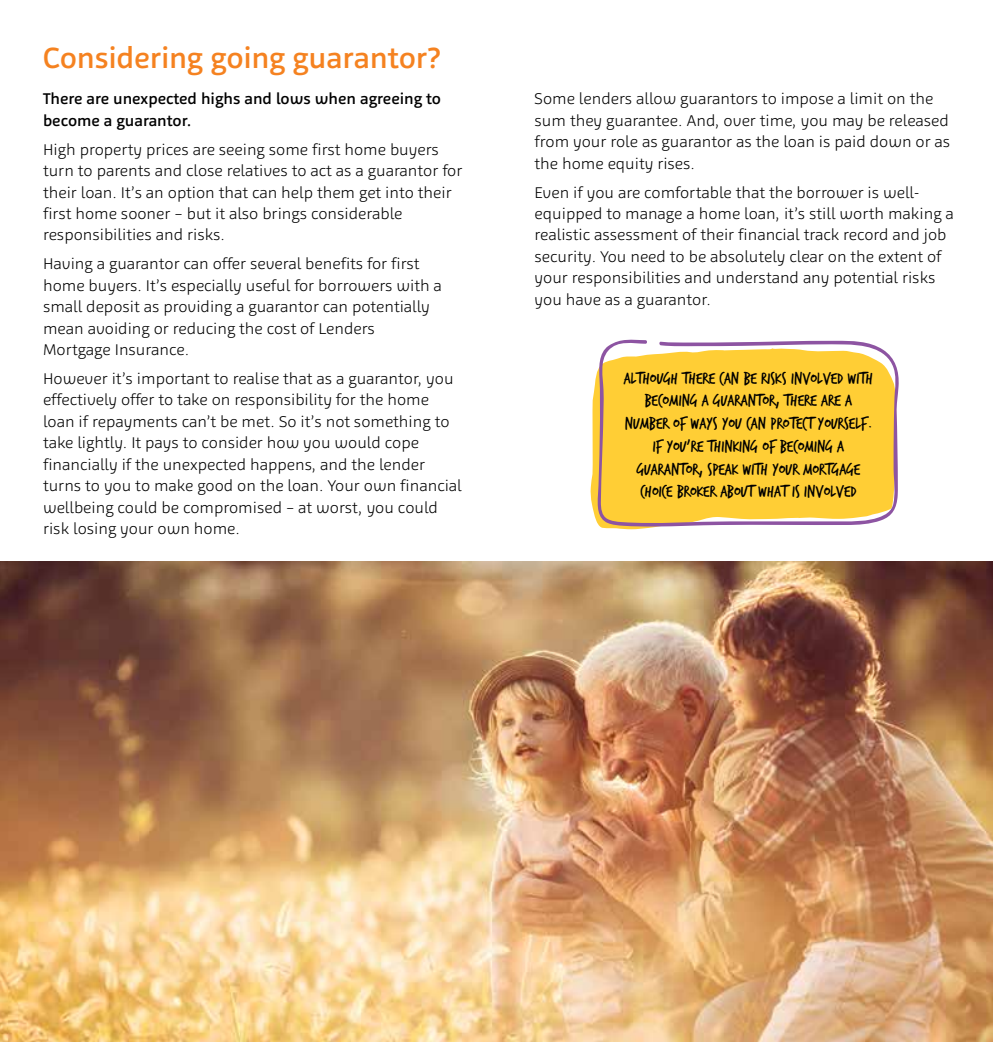
<style>
.page{position:relative;width:993px;height:1042px;background:#fff}
.page>*{position:absolute;margin:0;border:0;box-sizing:border-box;transform-origin:0 0}
.t1{font:500 29.75px "Agile";letter-spacing:-.01em;color:#f58220}
.t2{font:17.5px/22.8px "Trash Hand";color:#000;text-align:center}
.t3{font:300 15.75px/21.3px "Agile";color:#000}
.t4{font:500 15.75px/21.3px "Agile";color:#000}
</style>
<div class="page">
<img style="left:0;top:561px;width:992px;height:481px">
<svg style="left:590px;top:377px;width:89px;height:152px"></svg>
<svg style="left:596px;top:339px;width:303px;height:187px;background:#f8cb4b"></svg>
<h1 class="t1" style="left:43px;top:40px;width:400px">Considering going guarantor?</h1>
<p class="t4" style="left:43px;top:88px;width:399px">There are unexpected highs and lows when agreeing to become a guarantor.</p>
<p class="t3" style="left:43px;top:138px;width:420px">High property prices are seeing some first home buyers turn to parents and close relatives to act as a guarantor for their loan. It’s an option that can help them get into their first home sooner – but it also brings considerable responsibilities and risks.</p>
<p class="t3" style="left:43px;top:253px;width:400px">Having a guarantor can offer several benefits for first home buyers. It’s especially useful for borrowers with a small deposit as providing a guarantor can potentially mean avoiding or reducing the cost of Lenders Mortgage Insurance.</p>
<p class="t3" style="left:43px;top:368px;width:420px">However it’s important to realise that as a guarantor, you effectively offer to take on responsibility for the home loan if repayments can’t be met. So it’s not something to take lightly. It pays to consider how you would cope financially if the unexpected happens, and the lender turns to you to make good on the loan. Your own financial wellbeing could be compromised – at worst, you could risk losing your own home.</p>
<p class="t2" style="left:623px;top:367px;width:250px">ALTHOUGH THERE CAN BE RISKS INVOLVED WITH BECOMING A GUARANTOR, THERE ARE A NUMBER OF WAYS YOU CAN PROTECT YOURSELF.<br>IF YOU’RE THINKING OF BECOMING A GUARANTOR, SPEAK WITH YOUR MORTGAGE CHOICE BROKER ABOUT WHAT IS INVOLVED</p>
<p class="t3" style="left:534px;top:88px;width:417px">Some lenders allow guarantors to impose a limit on the sum they guarantee. And, over time, you may be released from your role as guarantor as the loan is paid down or as the home equity rises.</p>
<p class="t3" style="left:534px;top:181px;width:420px">Even if you are comfortable that the borrower is well&shy;equipped to manage a home loan, it’s still worth making a realistic assessment of their financial track record and job security. You need to be absolutely clear on the extent of your responsibilities and understand any potential risks you have as a guarantor.</p>
</div>
